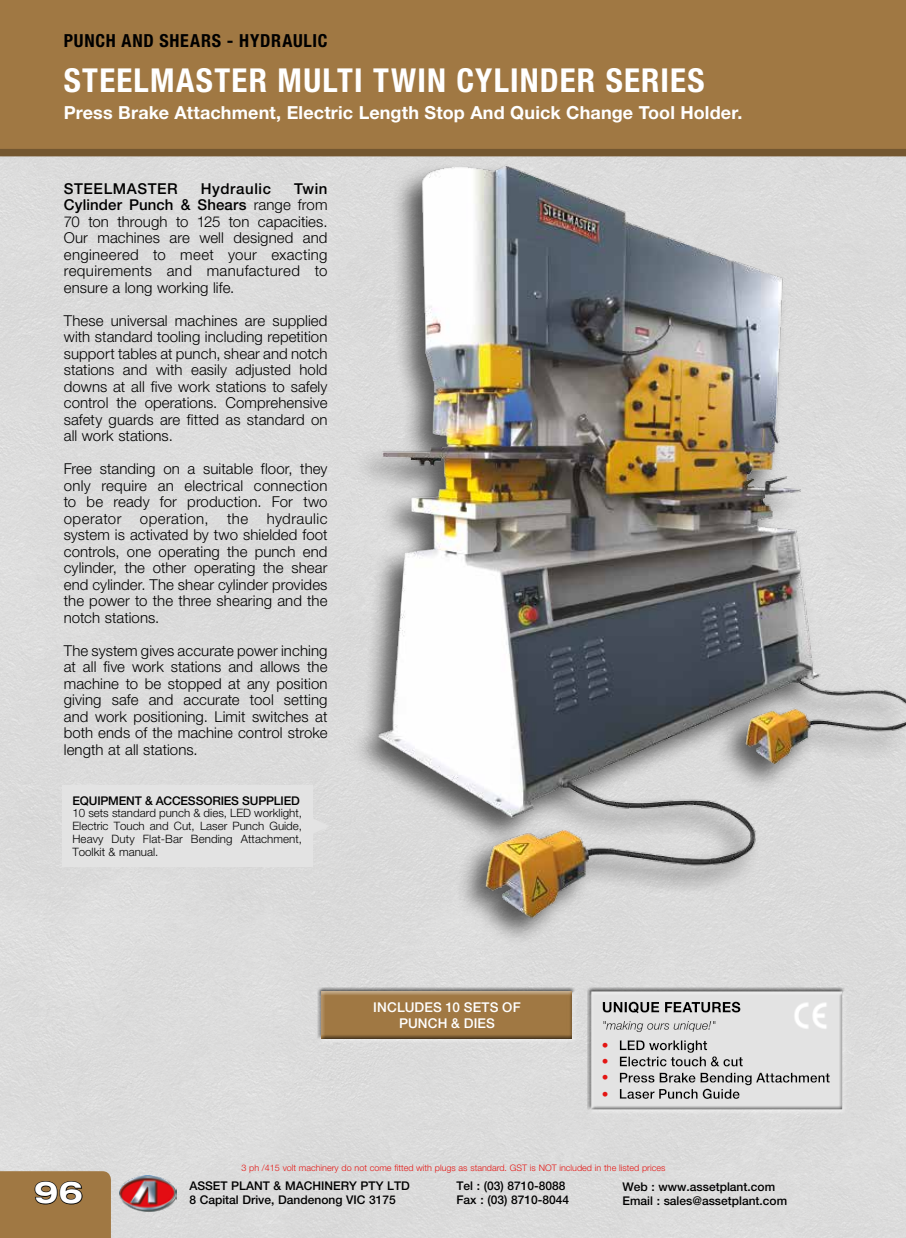
<style>
.page{position:relative;width:906px;height:1238px;background:#fff}
.page>*{position:absolute;margin:0;border:0;box-sizing:border-box;transform-origin:0 0}
.t1{font:700 condensed 33px "Helvetica Neue LT Std";letter-spacing:.035em;color:#fff}
.t2{font:700 expanded 30px "Helvetica Neue LT Std";color:#fff}
.t3{font:700 18px "Helvetica Neue LT Std";letter-spacing:.005em;color:#fff}
.t4{font:700 condensed 18px "Helvetica Neue LT Std";letter-spacing:.04em;color:#000}
.t5{font:300 15px/16.5px "Helvetica Neue LT Std";letter-spacing:.005em;color:#000;text-align:justify}
.t6{font:500 15px "Helvetica Neue LT Std";letter-spacing:.04em;color:#000}
.t7{font:500 13.5px/16.2px "Helvetica Neue LT Std";letter-spacing:.01em;color:#fff;text-align:center}
.t8{font:300 13.5px/16.2px "Helvetica Neue LT Std";color:#e41513;text-align:justify}
.t9{font:500 12px/14.4px "Helvetica Neue LT Std";color:#000}
.t10{font:300 11.55px/12.9px "Helvetica Neue LT Std";letter-spacing:.005em;color:#000;text-align:justify}
.t11{font:300 9px "Helvetica Neue LT Std";color:#e41513}
.s1{font-weight:500}
</style>
<div class="page">
<div style="left:0;top:0;width:906px;height:153px;background:#a07843"></div>
<div style="left:0;top:149px;width:906px;height:7px;background:#745730"></div>
<div style="left:349px;top:161px;width:557px;height:785px;background:#dbdbdb"></div>
<img style="left:363px;top:156px;width:543px;height:766px">
<div style="left:317px;top:986px;width:259px;height:54px;background:#c7c7c7"></div>
<div style="left:318px;top:988px;width:259px;height:54px;background:#000;opacity:.75"></div>
<div style="left:62px;top:785px;width:251px;height:82px;background:#e3e3e3"></div>
<svg style="left:313px;top:817px;width:16px;height:17px"></svg>
<div style="left:586px;top:986px;width:259px;height:125px;background:#c6c6c6"></div>
<div style="left:588px;top:988px;width:259px;height:125px;background:#000;opacity:.75"></div>
<img style="left:790px;top:999px;width:41px;height:32px">
<img style="left:119px;top:1175px;width:58px;height:36px">
<svg style="left:0;top:1171px;width:111px;height:66px;background:#977240"></svg>
<p class="t4" style="left:64px;top:30px;width:265px">PUNCH AND SHEARS - HYDRAULIC</p>
<h1 class="t1" style="left:64px;top:60px;width:642px">STEELMASTER MULTI TWIN CYLINDER SERIES</h1>
<p class="t3" style="left:64px;top:102px;width:680px">Press Brake Attachment, Electric Length Stop And Quick Change Tool Holder.</p>
<p class="t6" style="left:64px;top:179px;width:115px">STEELMASTER</p>
<p class="t6" style="left:201px;top:179px;width:72px">Hydraulic</p>
<p class="t5" style="left:64px;top:180px;width:265px;text-indent:230px"><span class="s1">Twin Cylinder Punch &amp; Shears</span> range from 70 ton through to 125 ton capacities.<br>Our machines are well designed and engineered to meet your exacting requirements and manufactured to ensure a long working life.</p>
<p class="t5" style="left:64px;top:312px;width:265px">These universal machines are supplied with standard tooling including repetition support tables at punch, shear and notch stations and with easily adjusted hold downs at all five work stations to safely control the operations. Comprehensive safety guards are fitted as standard on all work stations.</p>
<p class="t5" style="left:64px;top:460px;width:265px">Free standing on a suitable floor, they only require an electrical connection to be ready for production. For two operator operation, the hydraulic system is activated by two shielded foot controls, one operating the punch end cylinder, the other operating the shear end cylinder. The shear cylinder provides the power to the three shearing and the notch stations.</p>
<p class="t5" style="left:64px;top:642px;width:265px">The system gives accurate power inching at all five work stations and allows the machine to be stopped at any position giving safe and accurate tool setting and work positioning. Limit switches at both ends of the machine control stroke length at all stations.</p>
<p class="t9" style="left:72px;top:792px;width:229px">EQUIPMENT &amp; ACCESSORIES SUPPLIED</p>
<p class="t10" style="left:72px;top:806px;width:231px">10 sets standard punch &amp; dies, LED worklight, Electric Touch and Cut, Laser Punch Guide, Heavy Duty Flat-Bar Bending Attachment, Toolkit &amp; manual.</p>
<p class="t7" style="left:373px;top:998px;width:149px">INCLUDES 10 SETS OF<br>PUNCH &amp; DIES</p>
<p class="t8" style="left:602px;top:1036px;width:8px">• • • •</p>
<h2 class="t2" style="left:34px;top:1173px;width:50px">96</h2>
<p class="t11" style="left:241px;top:1162px;width:425px">3 ph /415 volt machinery do not come fitted with plugs as standard. GST is NOT included in the listed prices</p>
<p class="t9" style="left:189px;top:1178px;width:222px">ASSET PLANT &amp; MACHINERY PTY LTD<br>8 Capital Drive, Dandenong VIC 3175</p>
<p class="t9" style="left:622px;top:1178px;width:166px">Web : www.assetplant.com<br>Email : sales@assetplant.com</p>
<p class="t9" style="left:456px;top:1178px;width:114px">Tel : (03) 8710-8088<br>Fax : (03) 8710-8044</p>
</div>
